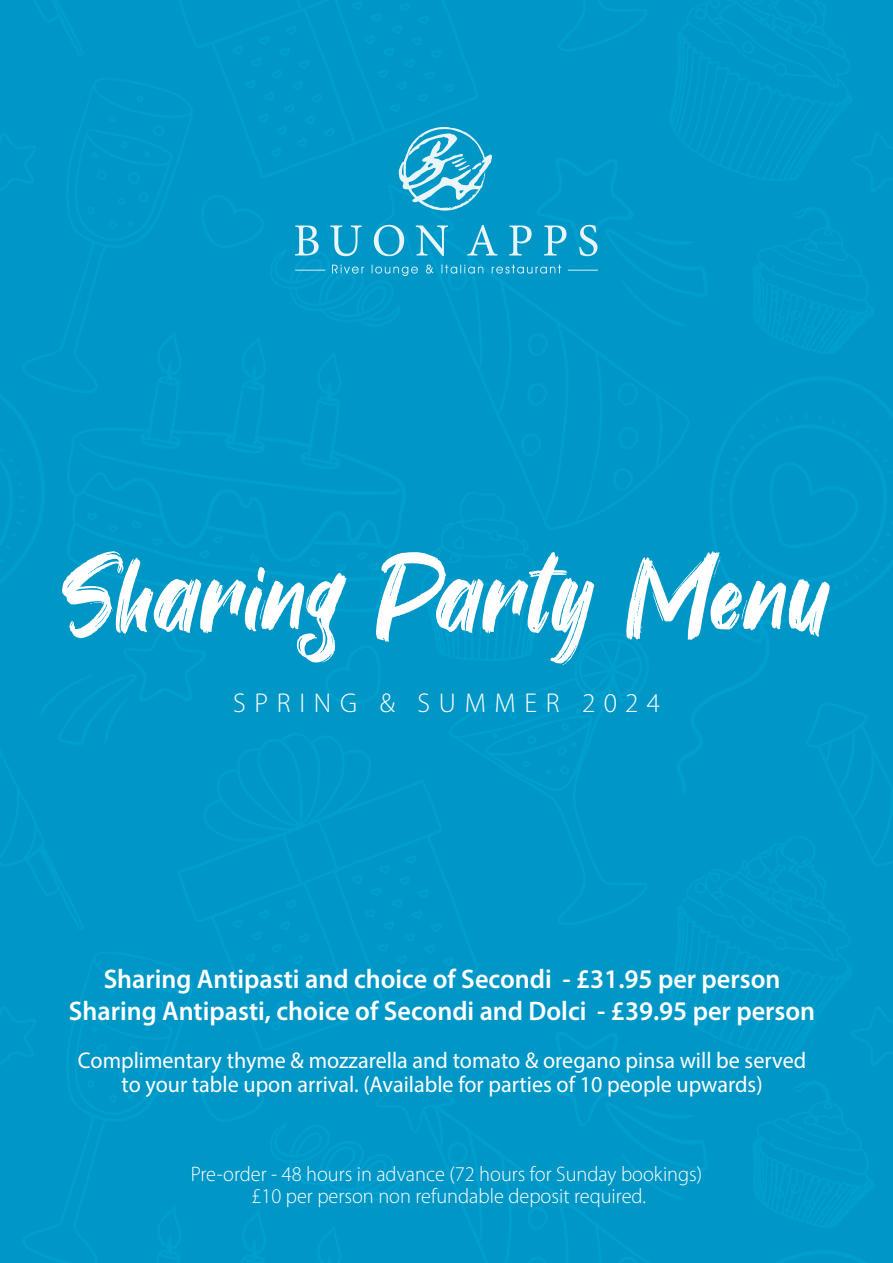
<style>
.page{position:relative;width:893px;height:1263px;background:#0097c7}
.page>*{position:absolute;margin:0;border:0;box-sizing:border-box;transform-origin:0 0}
.t1{font:115.5px "Youth Power";color:#fff}
.t2{font:300 27.3px "Myriad Pro";letter-spacing:.32em;color:#fff}
.t3{font:600 27px/31.5px "Myriad Pro";color:#fff;text-align:center}
.t4{font:22.8px/24.2px "Myriad Pro";color:#fff;text-align:center}
.t5{font:300 21px/22.5px "Myriad Pro";color:#fff;text-align:center}
</style>
<div class="page">
<img style="left:296px;top:128px;width:301px;height:148px">
<p class="t1" style="left:63px;top:544px;width:768px">Sharing Party Menu</p>
<p class="t2" style="left:233px;top:688px;width:428px">SPRING &amp; SUMMER 2024</p>
<p class="t3" style="left:69px;top:963px;width:748px">Sharing Antipasti and choice of Secondi - £31.95 per person<br>Sharing Antipasti, choice of Secondi and Dolci - £39.95 per person</p>
<p class="t4" style="left:78px;top:1048px;width:730px">Complimentary thyme &amp; mozzarella and tomato &amp; oregano pinsa will be served to your table upon arrival. (Available for parties of 10 people upwards)</p>
<p class="t5" style="left:191px;top:1163px;width:513px">Pre-order - 48 hours in advance (72 hours for Sunday bookings) £10 per person non refundable deposit required.</p>
</div>
